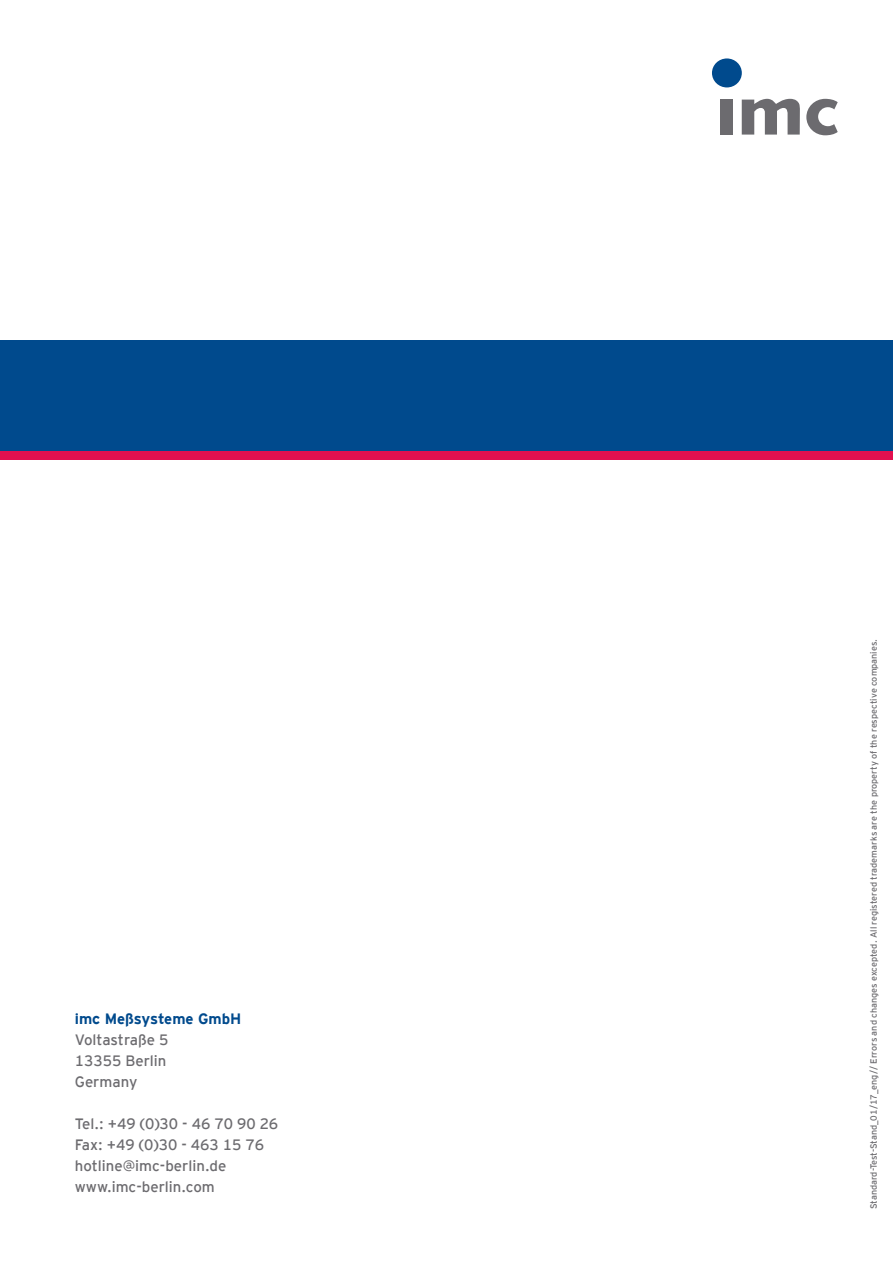
<style>
.page{position:relative;width:893px;height:1263px;background:#fff}
.page>*{position:absolute;margin:0;border:0;box-sizing:border-box;transform-origin:0 0}
.t1{font:15px/21px "Interstate";color:#6c6b6f}
.t2{font:700 15px "Interstate";color:#004a8d}
.t3{font:9px "Interstate";color:#6c6b6f}
</style>
<div class="page">
<div style="left:0;top:340px;width:893px;height:111px;background:#004a8d"></div>
<div style="left:0;top:451px;width:893px;height:8px;background:#e2104f"></div>
<div style="left:721px;top:100px;width:12px;height:35px;background:#6c6b6f"></div>
<div style="left:712px;top:58px;width:30px;height:29px;background:#004a8d;border-radius:50%"></div>
<svg style="left:742px;top:99px;width:58px;height:36px"></svg>
<svg style="left:806px;top:99px;width:32px;height:36px"></svg>
<h1 class="t2" style="left:75px;top:1010px;width:168px">imc Meßsysteme GmbH</h1>
<h1 class="t1" style="left:75px;top:1029px;width:95px">Voltastraße 5<br>13355 Berlin<br>Germany</h1>
<h1 class="t1" style="left:75px;top:1113px;width:205px">Tel.: +49 (0)30 - 46 70 90 26<br>Fax: +49 (0)30 - 463 15 76 hotline@imc-berlin.de www.imc-berlin.com</h1>
<p class="t3" style="left:868px;top:1209px;width:572px;rotate:-90deg">Standard-Test-Stand_01/17_eng// Errors and changes excepted. All registered trademarks are the property of the respective companies.</p>
</div>
